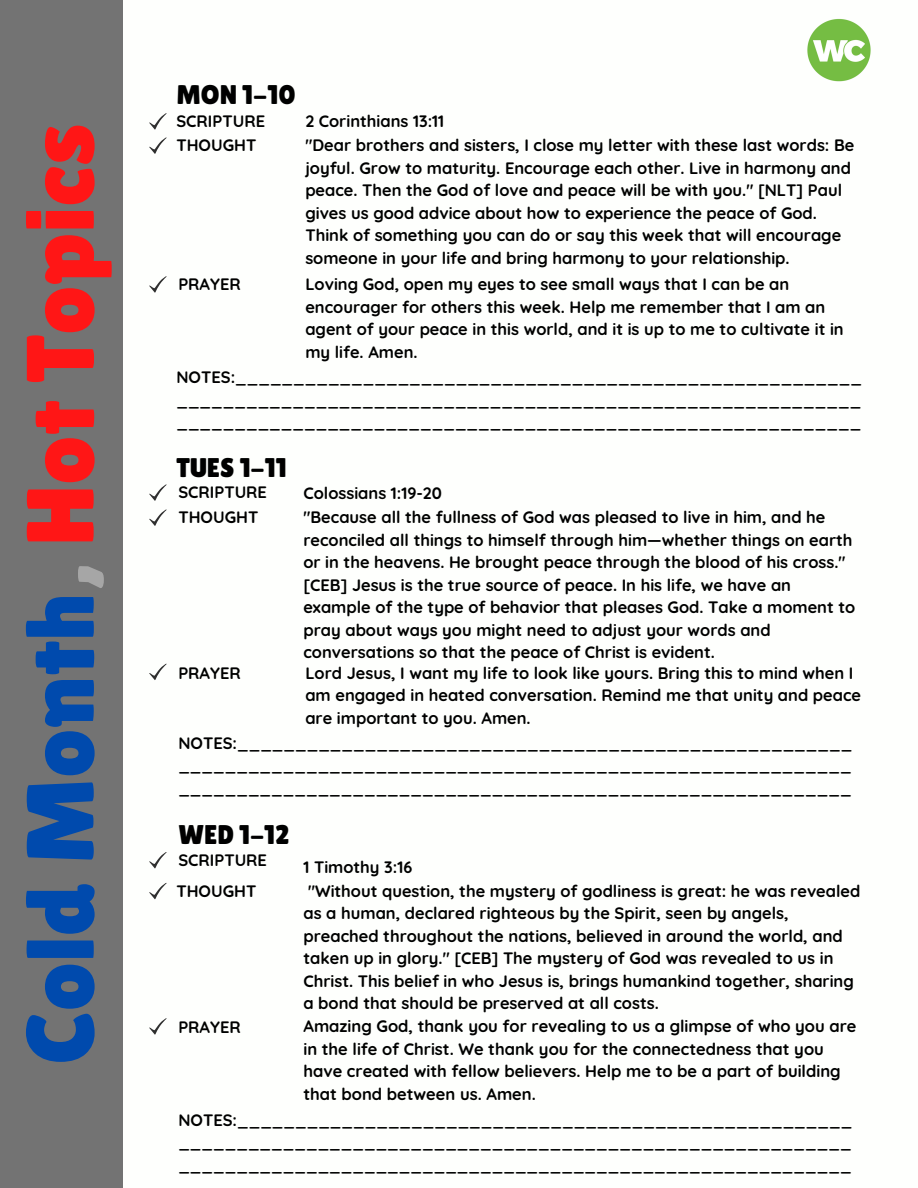
<style>
.page{position:relative;width:918px;height:1188px;background:#fff}
.page>*{position:absolute;margin:0;border:0;box-sizing:border-box;transform-origin:0 0}
.t1{font:95.55px "Lilita One";color:#004aad}
.t2{font:27px "Lilita One";color:#000}
.t3{font:700 16.5px/22.5px "Quicksand";color:#000}
.s1{color:#a6a6a6}
.s2{color:#ff1616}
</style>
<div class="page">
<img style="left:806px;top:18px;width:66px;height:66px;border-radius:50%">
<div style="left:816px;top:63px;width:47px;height:7px;background:#76bc43"></div>
<div style="left:0;top:0;width:123px;height:1188px;background:#737373"></div>
<svg style="left:149px;top:137px;width:18px;height:17px"></svg>
<svg style="left:149px;top:276px;width:18px;height:17px"></svg>
<svg style="left:149px;top:113px;width:18px;height:17px"></svg>
<svg style="left:149px;top:509px;width:18px;height:17px"></svg>
<svg style="left:149px;top:663px;width:18px;height:17px"></svg>
<svg style="left:149px;top:484px;width:18px;height:17px"></svg>
<svg style="left:149px;top:1018px;width:18px;height:17px"></svg>
<svg style="left:149px;top:883px;width:18px;height:17px"></svg>
<svg style="left:149px;top:852px;width:18px;height:17px"></svg>
<p class="t1" style="left:5px;top:1065px;width:943px;rotate:-90deg">Cold Month<span class="s1">,</span> <span class="s2">Hot Topics</span></p>
<p class="t2" style="left:176px;top:79px;width:121px">MON 1-10</p>
<p class="t3" style="left:176px;top:110px;width:90px">SCRIPTURE</p>
<p class="t3" style="left:176px;top:134px;width:81px">THOUGHT</p>
<p class="t3" style="left:178px;top:273px;width:64px">PRAYER</p>
<p class="t3" style="left:305px;top:110px;width:140px">2 Corinthians 13:11</p>
<p class="t3" style="left:305px;top:134px;width:551px">"Dear brothers and sisters, I close my letter with these last words: Be joyful. Grow to maturity. Encourage each other. Live in harmony and peace. Then the God of love and peace will be with you." [NLT] Paul gives us good advice about how to experience the peace of God.<br>Think of something you can do or say this week that will encourage someone in your life and bring harmony to your relationship.</p>
<p class="t3" style="left:305px;top:273px;width:540px">Loving God, open my eyes to see small ways that I can be an encourager for others this week. Help me remember that I am an agent of your peace in this world, and it is up to me to cultivate it in my life. Amen.</p>
<p class="t3" style="left:176px;top:366px;width:687px;text-align:justify">NOTES:______________________________________________________ ___________________________________________________________ ___________________________________________________________</p>
<p class="t2" style="left:176px;top:452px;width:112px">TUES 1-11</p>
<p class="t3" style="left:178px;top:481px;width:90px">SCRIPTURE</p>
<p class="t3" style="left:178px;top:506px;width:81px">THOUGHT</p>
<p class="t3" style="left:178px;top:661px;width:64px">PRAYER</p>
<p class="t3" style="left:303px;top:482px;width:140px">Colossians 1:19-20</p>
<p class="t3" style="left:303px;top:506px;width:553px">"Because all the fullness of God was pleased to live in him, and he reconciled all things to himself through him—whether things on earth or in the heavens. He brought peace through the blood of his cross." [CEB] Jesus is the true source of peace. In his life, we have an example of the type of behavior that pleases God. Take a moment to pray about ways you might need to adjust your words and conversations so that the peace of Christ is evident.</p>
<p class="t3" style="left:305px;top:661px;width:557px">Lord Jesus, I want my life to look like yours. Bring this to mind when I am engaged in heated conversation. Remind me that unity and peace are important to you. Amen.</p>
<p class="t3" style="left:178px;top:731px;width:675px;text-align:justify">NOTES:_____________________________________________________ __________________________________________________________ __________________________________________________________</p>
<p class="t2" style="left:178px;top:819px;width:113px">WED 1-12</p>
<p class="t3" style="left:178px;top:848px;width:90px">SCRIPTURE</p>
<p class="t3" style="left:176px;top:879px;width:81px">THOUGHT</p>
<p class="t3" style="left:178px;top:1016px;width:64px">PRAYER</p>
<p class="t3" style="left:303px;top:855px;width:111px">1 Timothy 3:16</p>
<p class="t3" style="left:303px;top:879px;width:558px">"Without question, the mystery of godliness is great: he was revealed as a human, declared righteous by the Spirit, seen by angels, preached throughout the nations, believed in around the world, and taken up in glory." [CEB] The mystery of God was revealed to us in Christ. This belief in who Jesus is, brings humankind together, sharing a bond that should be preserved at all costs.</p>
<p class="t3" style="left:303px;top:1015px;width:555px">Amazing God, thank you for revealing to us a glimpse of who you are in the life of Christ. We thank you for the connectedness that you have created with fellow believers. Help me to be a part of building that bond between us. Amen.</p>
<p class="t3" style="left:178px;top:1108px;width:675px;text-align:justify">NOTES:_____________________________________________________ __________________________________________________________ __________________________________________________________</p>
</div>
